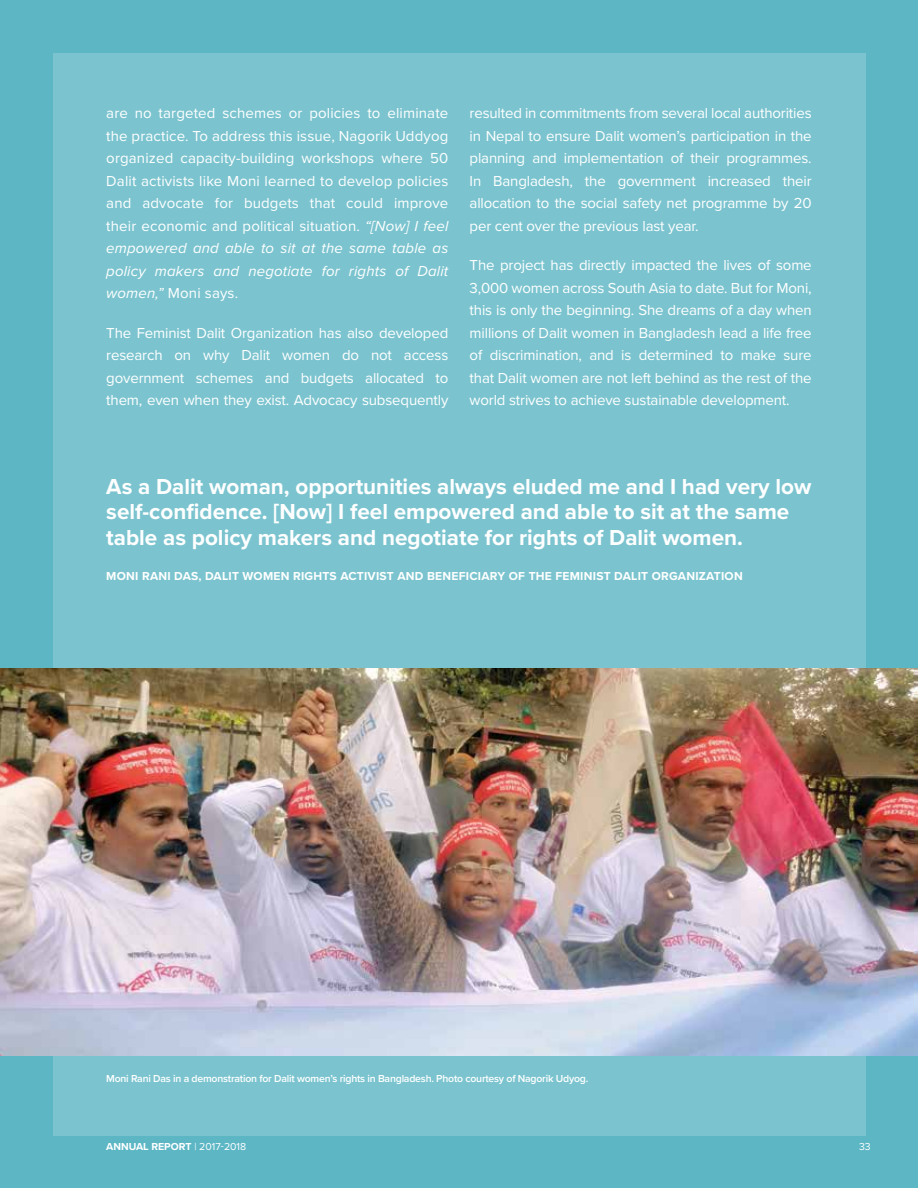
<style>
.page{position:relative;width:918px;height:1188px;background:#5cb6c4}
.page>*{position:absolute;margin:0;border:0;box-sizing:border-box;transform-origin:0 0}
.t1{font:700 22.5px/25.5px "Proxima Nova";color:#fff}
.t2{font:15px/22.5px "Proxima Nova";letter-spacing:-.01em;color:#fff;text-align:justify}
.t3{font:700 12px "Proxima Nova";letter-spacing:.02em;color:#fff}
.t4{font:600 10.5px "Proxima Nova";letter-spacing:-.02em;color:#fff}
.t5{font:700 10.5px "Proxima Nova";color:#fff}
.t6{font:10.5px "Proxima Nova";color:#fff}
.s1{font-style:italic}
.s2{font-weight:400}
</style>
<div class="page">
<div style="left:53px;top:53px;width:812px;height:1082px;background:#7bc4cf"></div>
<img style="left:0;top:669px;width:918px;height:387px">
<p class="t2" style="left:106px;top:101px;width:344px">are no targeted schemes or policies to eliminate the practice. To address this issue, Nagorik Uddyog organized capacity-building workshops where 50<br>Dalit activists like Moni learned to develop policies and advocate for budgets that could improve their economic and political situation. <span class="s1">“[Now] I feel empowered and able to sit at the same table as policy makers and negotiate for rights of Dalit women,”</span> Moni says.</p>
<p class="t2" style="left:106px;top:321px;width:344px">The Feminist Dalit Organization has also developed research on why Dalit women do not access government schemes and budgets allocated to them, even when they exist. Advocacy subsequently</p>
<p class="t2" style="left:470px;top:101px;width:344px">resulted in commitments from several local authorities in Nepal to ensure Dalit women’s participation in the planning and implementation of their programmes.<br>In Bangladesh, the government increased their allocation to the social safety net programme by 20 per cent over the previous last year.</p>
<p class="t2" style="left:470px;top:253px;width:344px">The project has directly impacted the lives of some 3,000 women across South Asia to date. But for Moni, this is only the beginning. She dreams of a day when millions of Dalit women in Bangladesh lead a life free of discrimination, and is determined to make sure that Dalit women are not left behind as the rest of the world strives to achieve sustainable development.</p>
<h1 class="t1" style="left:106px;top:475px;width:707px">As a Dalit woman, opportunities always eluded me and I had very low self-confidence. [Now] I feel empowered and able to sit at the same table as policy makers and negotiate for rights of Dalit women.</h1>
<p class="t3" style="left:106px;top:569px;width:638px">MONI RANI DAS, DALIT WOMEN RIGHTS ACTIVIST AND BENEFICIARY OF THE FEMINIST DALIT ORGANIZATION</p>
<p class="t4" style="left:106px;top:1070px;width:484px">Moni Rani Das in a demonstration for Dalit women’s rights in Bangladesh. Photo courtesy of Nagorik Udyog.</p>
<p class="t5" style="left:106px;top:1141px;width:141px">ANNUAL REPORT <span class="s2">| 2017-2018</span></p>
<p class="t6" style="left:859px;top:1139px;width:13px">33</p>
</div>
